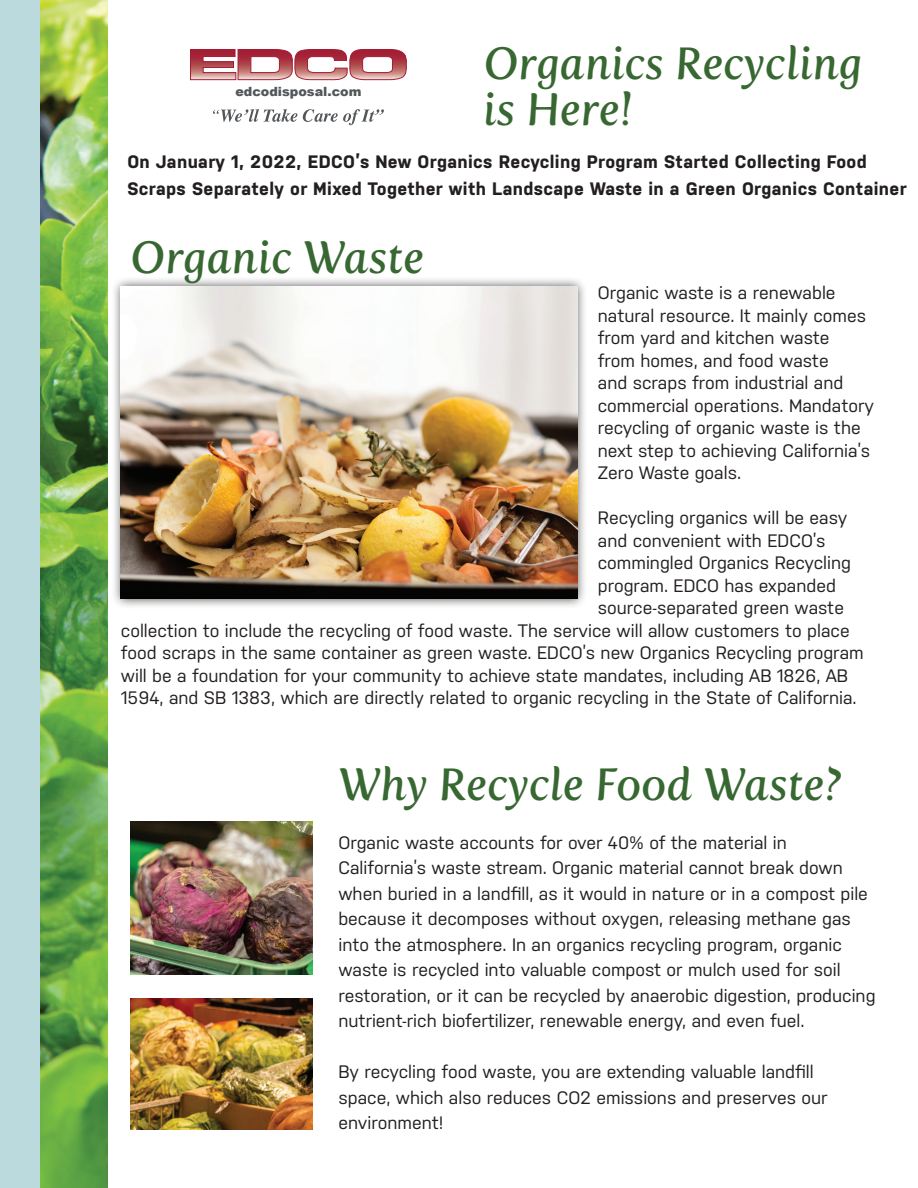
<style>
.page{position:relative;width:918px;height:1188px;background:#fff}
.page>*{position:absolute;margin:0;border:0;box-sizing:border-box;transform-origin:0 0}
.t1{font:italic 45px/46.5px "Fertigo Pro";color:#386832}
.t2{font:18px/25.5px "Nudista";color:#231f20}
.t3{font:700 18px/27px "Nudista";letter-spacing:.02em;color:#231f20}
.t4{font:900 12.75px "Arial";color:#535759}
</style>
<div class="page">
<img style="left:39px;top:0;width:69px;height:1188px">
<div style="left:0;top:0;width:39px;height:1188px;background:#badadd"></div>
<img style="left:130px;top:822px;width:183px;height:153px">
<img style="left:130px;top:999px;width:183px;height:130px">
<div style="left:111px;top:276px;width:477px;height:333px;background:#231f20;opacity:.75"></div>
<img style="left:121px;top:286px;width:457px;height:313px">
<svg style="left:190px;top:49px;width:217px;height:31px"></svg>
<svg style="left:213px;top:109px;width:84px;height:13px"></svg>
<svg style="left:303px;top:109px;width:81px;height:16px"></svg>
<p class="t4" style="left:235px;top:82px;width:128px">edcodisposal.com</p>
<h1 class="t1" style="left:484px;top:40px;width:380px">Organics Recycling is Here!</h1>
<p class="t3" style="left:127px;top:148px;width:781px">On January 1, 2022, EDCO’s New Organics Recycling Program Started Collecting Food<br>Scraps Separately or Mixed Together with Landscape Waste in a Green Organics Container</p>
<h1 class="t1" style="left:130px;top:235px;width:296px">Organic Waste</h1>
<p class="t2" style="left:598px;top:282px;width:278px;line-height:22.5px">Organic waste is a renewable natural resource. It mainly comes from yard and kitchen waste<br>from homes, and food waste<br>and scraps from industrial and commercial operations. Mandatory recycling of organic waste is the next step to achieving California’s<br>Zero Waste goals.</p>
<p class="t2" style="left:598px;top:505px;width:251px">Recycling organics will be easy</p>
<p class="t2" style="left:598px;top:528px;width:229px">and convenient with EDCO’s</p>
<p class="t2" style="left:598px;top:550px;width:255px">commingled Organics Recycling</p>
<p class="t2" style="left:598px;top:573px;width:240px">program. EDCO has expanded</p>
<p class="t2" style="left:598px;top:595px;width:248px">source-separated green waste</p>
<p class="t2" style="left:121px;top:618px;width:730px">collection to include the recycling of food waste. The service will allow customers to place</p>
<p class="t2" style="left:121px;top:640px;width:744px">food scraps in the same container as green waste. EDCO’s new Organics Recycling program</p>
<p class="t2" style="left:121px;top:663px;width:729px">will be a foundation for your community to achieve state mandates, including AB 1826, AB</p>
<p class="t2" style="left:121px;top:685px;width:737px">1594, and SB 1383, which are directly related to organic recycling in the State of California.</p>
<h1 class="t1" style="left:338px;top:761px;width:504px">Why Recycle Food Waste?</h1>
<p class="t2" style="left:338px;top:829px;width:539px">Organic waste accounts for over 40% of the material in California’s waste stream. Organic material cannot break down when buried in a landfill, as it would in nature or in a compost pile because it decomposes without oxygen, releasing methane gas into the atmosphere. In an organics recycling program, organic waste is recycled into valuable compost or mulch used for soil restoration, or it can be recycled by anaerobic digestion, producing nutrient-rich biofertilizer, renewable energy, and even fuel.</p>
<p class="t2" style="left:338px;top:1059px;width:491px">By recycling food waste, you are extending valuable landfill space, which also reduces CO2 emissions and preserves our environment!</p>
</div>
